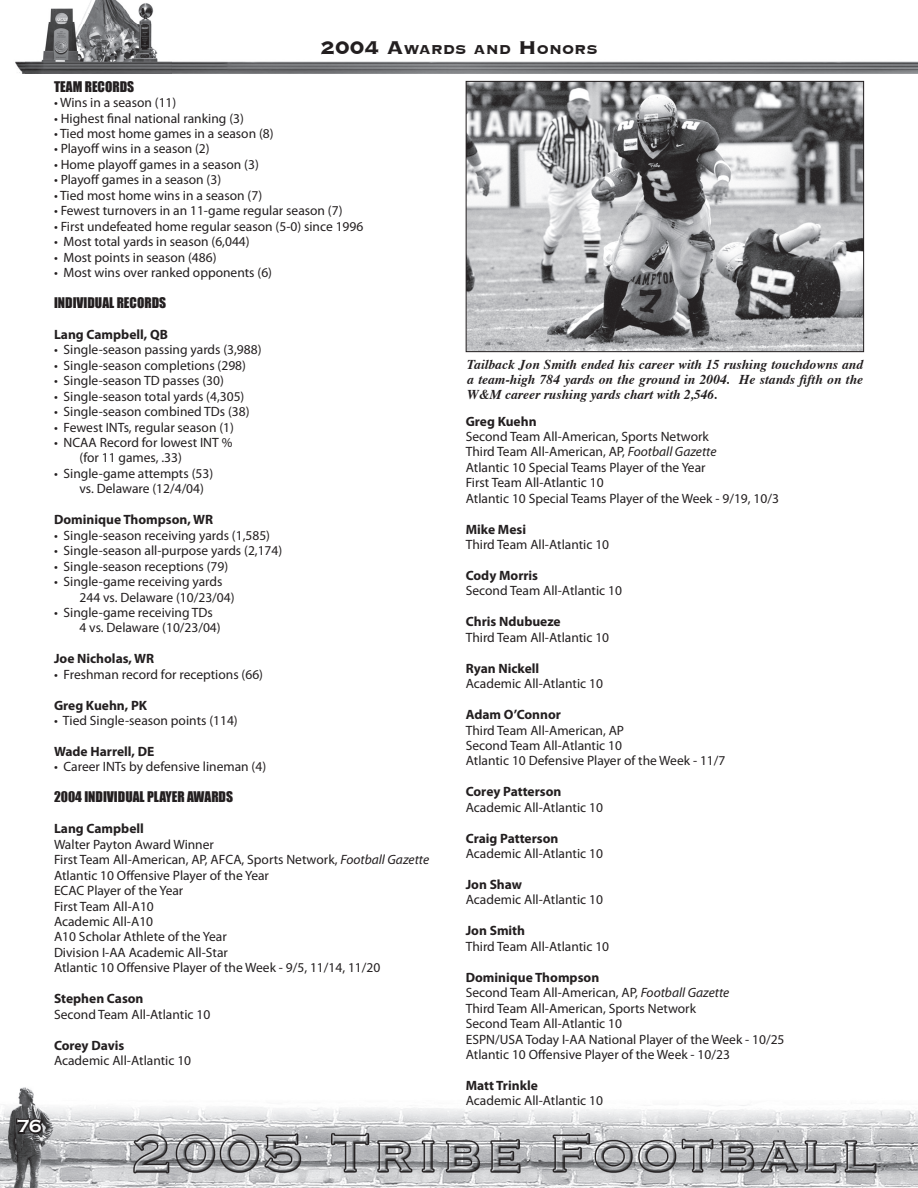
<style>
.page{position:relative;width:918px;height:1188px;background:#fff}
.page>*{position:absolute;margin:0;border:0;box-sizing:border-box;transform-origin:0 0}
.t1{font:700 18px "Copperplate Gothic";color:#fff}
.t2{font:700 16.8px "Copperplate";color:#231f20}
.t3{font:13.5px/15.5px "Myriad Pro";color:#231f20}
.t4{font:700 13.5px "Myriad Pro";color:#231f20}
.t5{font:italic 700 13.5px/15px "Times";color:#231f20;text-align:justify}
.t6{font:13.5px "Impact";color:#231f20}
.s1{font-size:24px}
.s2{font-style:italic}
.s3{font-weight:700}
</style>
<div class="page">
<img style="left:0;top:1087px;width:918px;height:101px">
<img style="left:48px;top:0;width:106px;height:24px">
<img style="left:15px;top:24px;width:903px;height:50px">
<svg style="left:14px;top:1116px;width:31px;height:20px"></svg>
<img style="left:468px;top:83px;width:394px;height:267px">
<div style="left:466px;top:81px;width:398px;height:271px;border:1px solid #231f20"></div>
<h1 class="t1" style="left:17px;top:1117px;width:27px">76</h1>
<p class="t2" style="left:320px;top:39px;width:279px"><span class="s1">2004 A</span>WARDS AND <span class="s1">H</span>ONORS</p>
<p class="t6" style="left:54px;top:78px;width:82px">TEAM RECORDS</p>
<p class="t3" style="left:54px;top:95px;width:124px">• Wins in a season (11)</p>
<p class="t3" style="left:54px;top:111px;width:191px">• Highest final national ranking (3)</p>
<p class="t3" style="left:54px;top:126px;width:221px">• Tied most home games in a season (8)</p>
<p class="t3" style="left:54px;top:141px;width:157px">• Playoff wins in a season (2)</p>
<p class="t3" style="left:54px;top:157px;width:206px">• Home playoff games in a season (3)</p>
<p class="t3" style="left:54px;top:172px;width:169px">• Playoff games in a season (3)</p>
<p class="t3" style="left:54px;top:188px;width:210px">• Tied most home wins in a season (7)</p>
<p class="t3" style="left:54px;top:203px;width:290px">• Fewest turnovers in an 11-game regular season (7)</p>
<p class="t3" style="left:54px;top:219px;width:311px">• First undefeated home regular season (5-0) since 1996</p>
<p class="t3" style="left:54px;top:234px;width:197px">• Most total yards in season (6,044)</p>
<p class="t3" style="left:54px;top:250px;width:164px">• Most points in season (486)</p>
<p class="t3" style="left:54px;top:265px;width:220px">• Most wins over ranked opponents (6)</p>
<p class="t6" style="left:54px;top:294px;width:114px">INDIVIDUAL RECORDS</p>
<p class="t4" style="left:54px;top:327px;width:115px">Lang Campbell, QB</p>
<p class="t3" style="left:54px;top:342px;width:209px">• Single-season passing yards (3,988)</p>
<p class="t3" style="left:54px;top:358px;width:194px">• Single-season completions (298)</p>
<p class="t3" style="left:54px;top:373px;width:171px">• Single-season TD passes (30)</p>
<p class="t3" style="left:54px;top:389px;width:192px">• Single-season total yards (4,305)</p>
<p class="t3" style="left:54px;top:404px;width:197px">• Single-season combined TDs (38)</p>
<p class="t3" style="left:54px;top:420px;width:181px">• Fewest INTs, regular season (1)</p>
<p class="t3" style="left:80px;top:435px;width:154px;text-indent:-26px">• NCAA Record for lowest INT % (for 11 games, .33)</p>
<p class="t3" style="left:80px;top:466px;width:135px;text-indent:-26px">• Single-game attempts (53) vs. Delaware (12/4/04)</p>
<p class="t4" style="left:54px;top:512px;width:161px">Dominique Thompson, WR</p>
<p class="t3" style="left:54px;top:528px;width:218px">• Single-season receiving yards (1,585)</p>
<p class="t3" style="left:54px;top:543px;width:230px">• Single-season all-purpose yards (2,174)</p>
<p class="t3" style="left:54px;top:559px;width:176px">• Single-season receptions (79)</p>
<p class="t3" style="left:80px;top:574px;width:157px;text-indent:-26px">• Single-game receiving yards<br>244 vs. Delaware (10/23/04)</p>
<p class="t3" style="left:80px;top:605px;width:143px;text-indent:-26px">• Single-game receiving TDs<br>4 vs. Delaware (10/23/04)</p>
<p class="t4" style="left:54px;top:651px;width:102px">Joe Nicholas, WR</p>
<p class="t3" style="left:54px;top:667px;width:211px">• Freshman record for receptions (66)</p>
<p class="t4" style="left:54px;top:698px;width:95px">Greg Kuehn, PK</p>
<p class="t3" style="left:54px;top:713px;width:185px">• Tied Single-season points (114)</p>
<p class="t4" style="left:54px;top:744px;width:102px">Wade Harrell, DE</p>
<p class="t3" style="left:54px;top:759px;width:214px">• Career INTs by defensive lineman (4)</p>
<p class="t6" style="left:54px;top:789px;width:181px">2004 INDIVIDUAL PLAYER AWARDS</p>
<p class="t4" style="left:54px;top:821px;width:91px">Lang Campbell</p>
<p class="t3" style="left:54px;top:837px;width:377px">Walter Payton Award Winner<br>First Team All-American, AP, AFCA, Sports Network, <span class="s2">Football Gazette </span>Atlantic 10 Offensive Player of the Year<br>ECAC Player of the Year<br>First Team All-A10<br>Academic All-A10<br>A10 Scholar Athlete of the Year<br>Division I-AA Academic All-Star<br>Atlantic 10 Offensive Player of the Week - 9/5, 11/14, 11/20</p>
<p class="t4" style="left:54px;top:991px;width:91px">Stephen Cason</p>
<p class="t3" style="left:54px;top:1007px;width:158px">Second Team All-Atlantic 10</p>
<p class="t4" style="left:54px;top:1037px;width:72px">Corey Davis</p>
<p class="t3" style="left:54px;top:1053px;width:139px">Academic All-Atlantic 10</p>
<p class="t5" style="left:467px;top:357px;width:397px">Tailback Jon Smith ended his career with 15 rushing touchdowns and a team-high 784 yards on the ground in 2004. He stands fifth on the W&amp;M career rushing yards chart with 2,546.</p>
<p class="t4" style="left:466px;top:413px;width:72px">Greg Kuehn</p>
<p class="t3" style="left:466px;top:429px;width:315px">Second Team All-American, Sports Network<br>Third Team All-American, AP, <span class="s2">Football Gazette<br></span>Atlantic 10 Special Teams Player of the Year<br>First Team All-Atlantic 10<br>Atlantic 10 Special Teams Player of the Week - 9/19, 10/3</p>
<p class="t4" style="left:466px;top:522px;width:62px">Mike Mesi</p>
<p class="t3" style="left:466px;top:537px;width:145px">Third Team All-Atlantic 10</p>
<p class="t4" style="left:466px;top:568px;width:74px">Cody Morris</p>
<p class="t3" style="left:466px;top:583px;width:158px">Second Team All-Atlantic 10</p>
<p class="t4" style="left:466px;top:614px;width:97px">Chris Ndubueze</p>
<p class="t3" style="left:466px;top:630px;width:145px">Third Team All-Atlantic 10</p>
<p class="t4" style="left:466px;top:661px;width:75px">Ryan Nickell</p>
<p class="t3" style="left:466px;top:676px;width:139px">Academic All-Atlantic 10</p>
<p class="t4" style="left:466px;top:707px;width:97px">Adam O’Connor</p>
<p class="t3" style="left:466px;top:723px;width:261px">Third Team All-American, AP<br>Second Team All-Atlantic 10<br>Atlantic 10 Defensive Player of the Week - 11/7</p>
<p class="t4" style="left:466px;top:784px;width:97px">Corey Patterson</p>
<p class="t3" style="left:466px;top:800px;width:139px">Academic All-Atlantic 10</p>
<p class="t4" style="left:466px;top:831px;width:94px">Craig Patterson</p>
<p class="t3" style="left:466px;top:846px;width:139px">Academic All-Atlantic 10</p>
<p class="t4" style="left:466px;top:877px;width:58px">Jon Shaw</p>
<p class="t3" style="left:466px;top:892px;width:139px">Academic All-Atlantic 10</p>
<p class="t4" style="left:466px;top:923px;width:61px">Jon Smith</p>
<p class="t3" style="left:466px;top:939px;width:145px">Third Team All-Atlantic 10</p>
<p class="t3" style="left:466px;top:970px;width:320px"><span class="s3">Dominique Thompson<br></span>Second Team All-American, AP, <span class="s2">Football Gazette<br></span>Third Team All-American, Sports Network<br>Second Team All-Atlantic 10<br>ESPN/USA Today I-AA National Player of the Week - 10/25<br>Atlantic 10 Offensive Player of the Week - 10/23</p>
<p class="t4" style="left:466px;top:1078px;width:74px">Matt Trinkle</p>
<p class="t3" style="left:466px;top:1093px;width:139px">Academic All-Atlantic 10</p>
</div>
